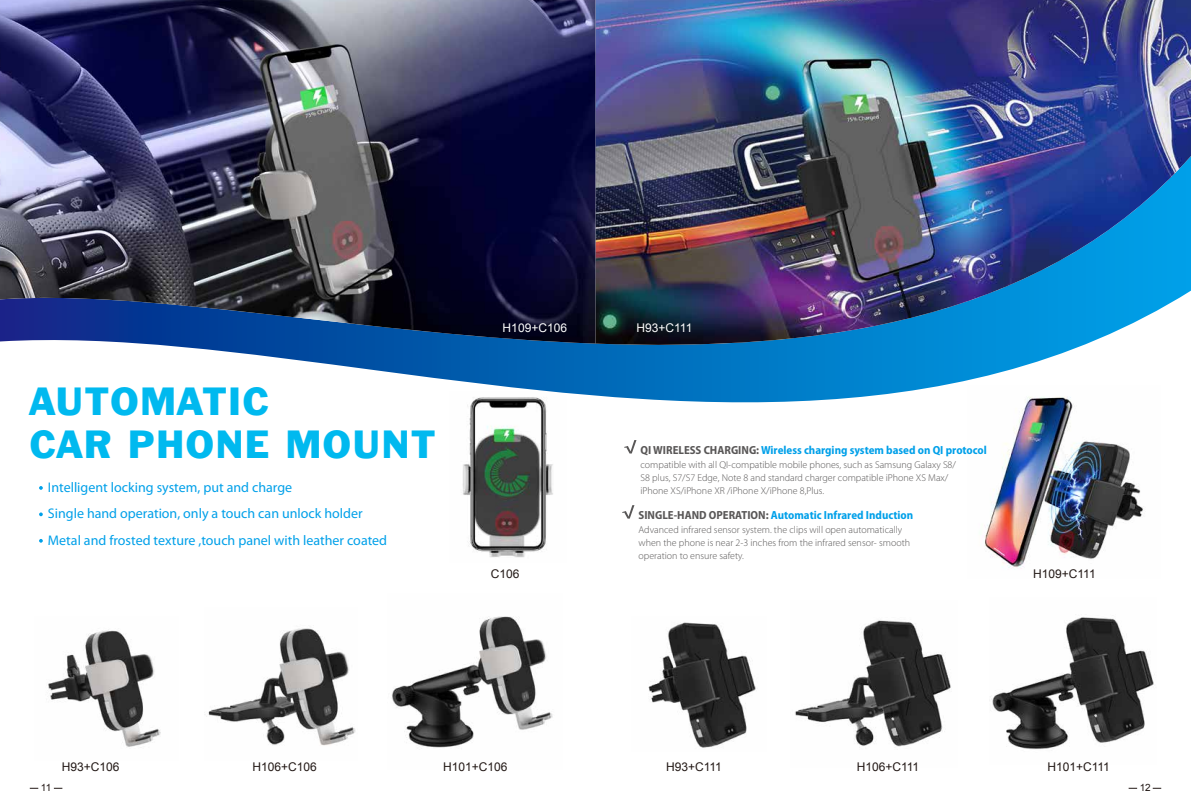
<style>
.page{position:relative;width:1191px;height:808px;background:#fff}
.page>*{position:absolute;margin:0;border:0;box-sizing:border-box;transform-origin:0 0}
.t1{font:36.1px/43.3px "Franklin Gothic BT";letter-spacing:.05em;color:#00b9ef}
.t2{font:14px/26.4px "Myriad Pro";color:#00a0e9}
.t3{font:12px "Arial";color:#221815}
.t4{font:12px "Arial";color:#fff}
.t5{font:700 semi-condensed 11.8px "Myriad Pro";color:#00a0e9}
.t6{font:300 10px/13px "Myriad Pro";color:#595757}
.t7{font:10px "Arial";color:#221815}
.s1{color:#595757}
</style>
<div class="page">
<img style="left:462px;top:443px;width:91px;height:115px">
<svg style="left:147px;top:344px;width:918px;height:99px"></svg>
<svg style="left:39px;top:486px;width:4px;height:4px"></svg>
<svg style="left:39px;top:512px;width:4px;height:4px"></svg>
<svg style="left:39px;top:539px;width:4px;height:4px"></svg>
<img style="left:967px;top:385px;width:176px;height:184px">
<svg style="left:622px;top:505px;width:12px;height:14px"></svg>
<svg style="left:624px;top:440px;width:12px;height:13px"></svg>
<img style="left:595px;top:0;width:596px;height:352px">
<img style="left:648px;top:622px;width:108px;height:126px">
<img style="left:795px;top:620px;width:156px;height:127px">
<img style="left:991px;top:617px;width:163px;height:133px">
<img style="left:0;top:0;width:595px;height:344px">
<img style="left:48px;top:630px;width:113px;height:117px">
<img style="left:392px;top:616px;width:161px;height:132px">
<img style="left:206px;top:628px;width:150px;height:118px">
<h1 class="t1" style="left:30px;top:380px;width:407px">AUTOMATIC<br>CAR PHONE MOUNT</h1>
<h2 class="t2" style="left:48px;top:474px;width:341px">Intelligent locking system, put and charge<br>Single hand operation, only a touch can unlock holder<br>Metal and frosted texture ,touch panel with leather coated</h2>
<p class="t4" style="left:502px;top:320px;width:66px">H109+C106</p>
<p class="t4" style="left:636px;top:320px;width:57px">H93+C111</p>
<p class="t5" style="left:640px;top:443px;width:348px"><span class="s1">QI WIRELESS CHARGING:</span> Wireless charging system based on QI protocol</p>
<p class="t6" style="left:640px;top:459px;width:317px">compatible with all QI-compatible mobile phones, such as Samsung Galaxy S8/<br>S8 plus, S7/S7 Edge, Note 8 and standard charger compatible iPhone XS Max/ iPhone XS/iPhone XR /iPhone X/iPhone 8,Plus.</p>
<p class="t5" style="left:638px;top:508px;width:276px"><span class="s1">SINGLE-HAND OPERATION:</span> Automatic Infrared Induction</p>
<p class="t6" style="left:638px;top:524px;width:273px">Advanced infrared sensor system. the clips will open automatically when the phone is near 2-3 inches from the infrared sensor- smooth operation to ensure safety.</p>
<p class="t3" style="left:491px;top:566px;width:30px">C106</p>
<p class="t3" style="left:1033px;top:566px;width:64px">H109+C111</p>
<p class="t3" style="left:62px;top:759px;width:59px">H93+C106</p>
<p class="t3" style="left:252px;top:759px;width:66px">H106+C106</p>
<p class="t3" style="left:443px;top:759px;width:66px">H101+C106</p>
<p class="t3" style="left:666px;top:759px;width:57px">H93+C111</p>
<p class="t3" style="left:856px;top:759px;width:64px">H106+C111</p>
<p class="t3" style="left:1047px;top:759px;width:64px">H101+C111</p>
<p class="t7" style="left:41px;top:781px;width:12px">11</p>
<p class="t7" style="left:1139px;top:781px;width:13px">12</p>
</div>
